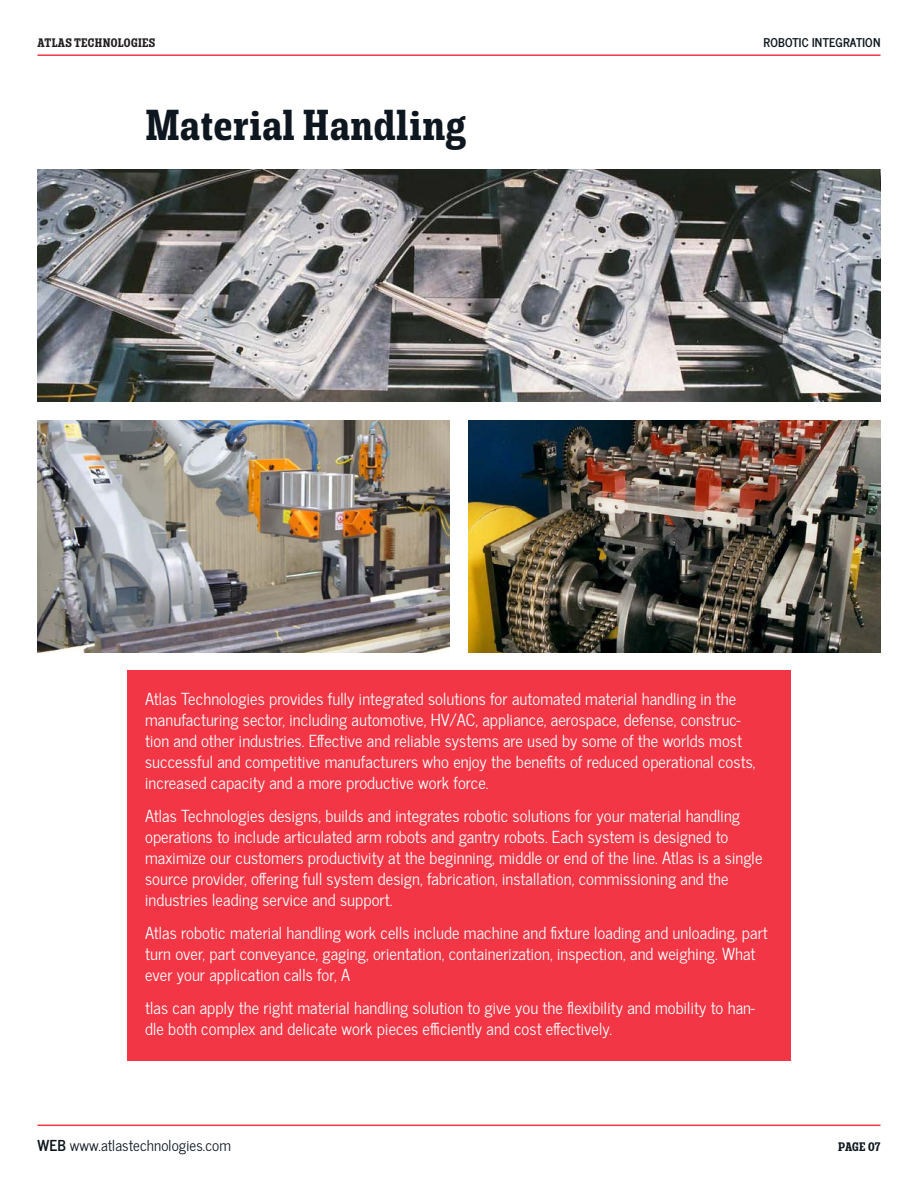
<style>
.page{position:relative;width:918px;height:1188px;background:#fff}
.page>*{position:absolute;margin:0;border:0;box-sizing:border-box;transform-origin:0 0}
.Large_Title{font:700 42px "Rude Slab Condensed";letter-spacing:.02em;color:#0e171f}
.Main_Body_Paragraph{font:16.5px/21px "News Cycle";letter-spacing:.005em;color:#fff}
.t1{font:15px "News Cycle";letter-spacing:.005em;color:#0e171f}
.Folios{font:700 12px "News Cycle";letter-spacing:.02em;color:#0e171f}
.t2{font:700 12px "Rude Slab Condensed";letter-spacing:.03em;color:#231f20}
.t3{font:700 12px "Rude Slab Condensed";letter-spacing:.015em;color:#0e171f}
.s1{font-weight:700}
</style>
<div class="page">
<hr style="left:38px;top:1125px;width:842px;height:1px;background:#f23645">
<hr style="left:38px;top:54px;width:842px;height:2px;background:#f23645">
<img style="left:38px;top:170px;width:842px;height:232px">
<img style="left:468px;top:420px;width:412px;height:232px">
<img style="left:38px;top:420px;width:412px;height:232px">
<div style="left:127px;top:670px;width:664px;height:391px;background:#f23645"></div>
<p class="t2" style="left:38px;top:35px;width:119px">ATLAS TECHNOLOGIES</p>
<p class="Folios" style="left:764px;top:31px;width:118px">ROBOTIC INTEGRATION</p>
<p class="Large_Title" style="left:145px;top:98px;width:322px">Material Handling</p>
<p class="Main_Body_Paragraph" style="left:145px;top:687px;width:612px">Atlas Technologies provides fully integrated solutions for automated material handling in the manufacturing sector, including automotive, HV/AC, appliance, aerospace, defense, construc&shy;tion and other industries. Effective and reliable systems are used by some of the worlds most successful and competitive manufacturers who enjoy the benefits of reduced operational costs, increased capacity and a more productive work force.</p>
<p class="Main_Body_Paragraph" style="left:145px;top:804px;width:619px">Atlas Technologies designs, builds and integrates robotic solutions for your material handling operations to include articulated arm robots and gantry robots. Each system is designed to maximize our customers productivity at the beginning, middle or end of the line. Atlas is a single source provider, offering full system design, fabrication, installation, commissioning and the industries leading service and support.</p>
<p class="Main_Body_Paragraph" style="left:145px;top:921px;width:624px">Atlas robotic material handling work cells include machine and fixture loading and unloading, part turn over, part conveyance, gaging, orientation, containerization, inspection, and weighing. What ever your application calls for, A</p>
<p class="Main_Body_Paragraph" style="left:145px;top:996px;width:611px">tlas can apply the right material handling solution to give you the flexibility and mobility to han&shy;dle both complex and delicate work pieces efficiently and cost effectively.</p>
<p class="t1" style="left:38px;top:1132px;width:195px"><span class="s1">WEB</span> www.atlastechnologies.com</p>
<p class="t3" style="left:838px;top:1139px;width:44px">PAGE 07</p>
</div>
